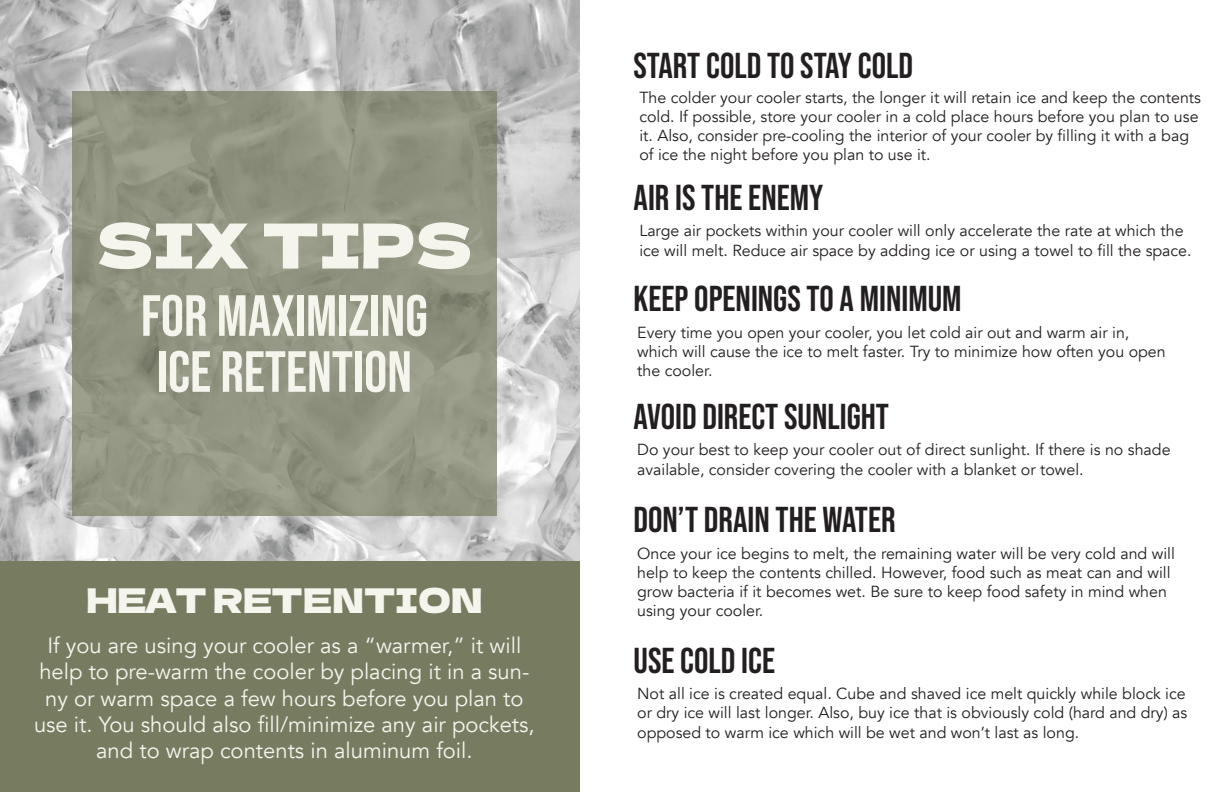
<style>
.page{position:relative;width:1224px;height:792px;background:#fff}
.page>*{position:absolute;margin:0;border:0;box-sizing:border-box;transform-origin:0 0}
.t1{font:62px "Dela Gothic One";color:#f5f4ed}
.t2{font:58px "Bebas Neue";color:#f5f4ed}
.t3{font:36px "Bebas Neue";color:#231f20}
.t4{font:34px "Dela Gothic One";color:#f5f4ed}
.t5{font:22px/26.4px "Avenir";color:#f5f4ed;text-align:center}
.t6{font:16px/19.2px "Avenir";color:#231f20}
</style>
<div class="page">
<img style="left:0;top:0;width:580px;height:562px">
<svg style="left:72px;top:91px;width:425px;height:425px;background:#919481"></svg>
<div style="left:0;top:562px;width:580px;height:230px;background:#777c61"></div>
<p class="t1" style="left:96px;top:197px;width:378px">SIX TIPS</p>
<p class="t2" style="left:141px;top:283px;width:288px">FOR MAXIMIZING</p>
<p class="t2" style="left:157px;top:339px;width:257px">ICE RETENTION</p>
<p class="t4" style="left:86px;top:574px;width:397px">HEAT RETENTION</p>
<p class="t5" style="left:34px;top:632px;width:502px">If you are using your cooler as a “warmer,” it will help to pre-warm the cooler by placing it in a sun&shy;ny or warm space a few hours before you plan to use it. You should also fill/minimize any air pockets, and to wrap contents in aluminum foil.</p>
<p class="t3" style="left:634px;top:45px;width:281px">START COLD TO STAY COLD</p>
<p class="t6" style="left:639px;top:88px;width:563px">The colder your cooler starts, the longer it will retain ice and keep the contents cold. If possible, store your cooler in a cold place hours before you plan to use it. Also, consider pre-cooling the interior of your cooler by filling it with a bag of ice the night before you plan to use it.</p>
<p class="t3" style="left:634px;top:177px;width:191px">AIR IS THE ENEMY</p>
<p class="t6" style="left:639px;top:222px;width:554px">Large air pockets within your cooler will only accelerate the rate at which the ice will melt. Reduce air space by adding ice or using a towel to fill the space.</p>
<p class="t3" style="left:634px;top:279px;width:330px">KEEP OPENINGS TO A MINIMUM</p>
<p class="t6" style="left:637px;top:323px;width:494px">Every time you open your cooler, you let cold air out and warm air in,</p>
<p class="t6" style="left:637px;top:342px;width:530px">which will cause the ice to melt faster. Try to minimize how often you open</p>
<p class="t6" style="left:637px;top:361px;width:77px">the cooler.</p>
<p class="t3" style="left:634px;top:396px;width:257px">AVOID DIRECT SUNLIGHT</p>
<p class="t6" style="left:637px;top:441px;width:535px">Do your best to keep your cooler out of direct sunlight. If there is no shade available, consider covering the cooler with a blanket or towel.</p>
<p class="t3" style="left:634px;top:500px;width:264px">DON’T DRAIN THE WATER</p>
<p class="t6" style="left:637px;top:544px;width:539px">Once your ice begins to melt, the remaining water will be very cold and will help to keep the contents chilled. However, food such as meat can and will grow bacteria if it becomes wet. Be sure to keep food safety in mind when using your cooler.</p>
<p class="t3" style="left:634px;top:640px;width:143px">USE COLD ICE</p>
<p class="t6" style="left:637px;top:684px;width:552px;text-align:justify">Not all ice is created equal. Cube and shaved ice melt quickly while block ice or dry ice will last longer. Also, buy ice that is obviously cold (hard and dry) as opposed to warm ice which will be wet and won’t last as long.</p>
</div>
